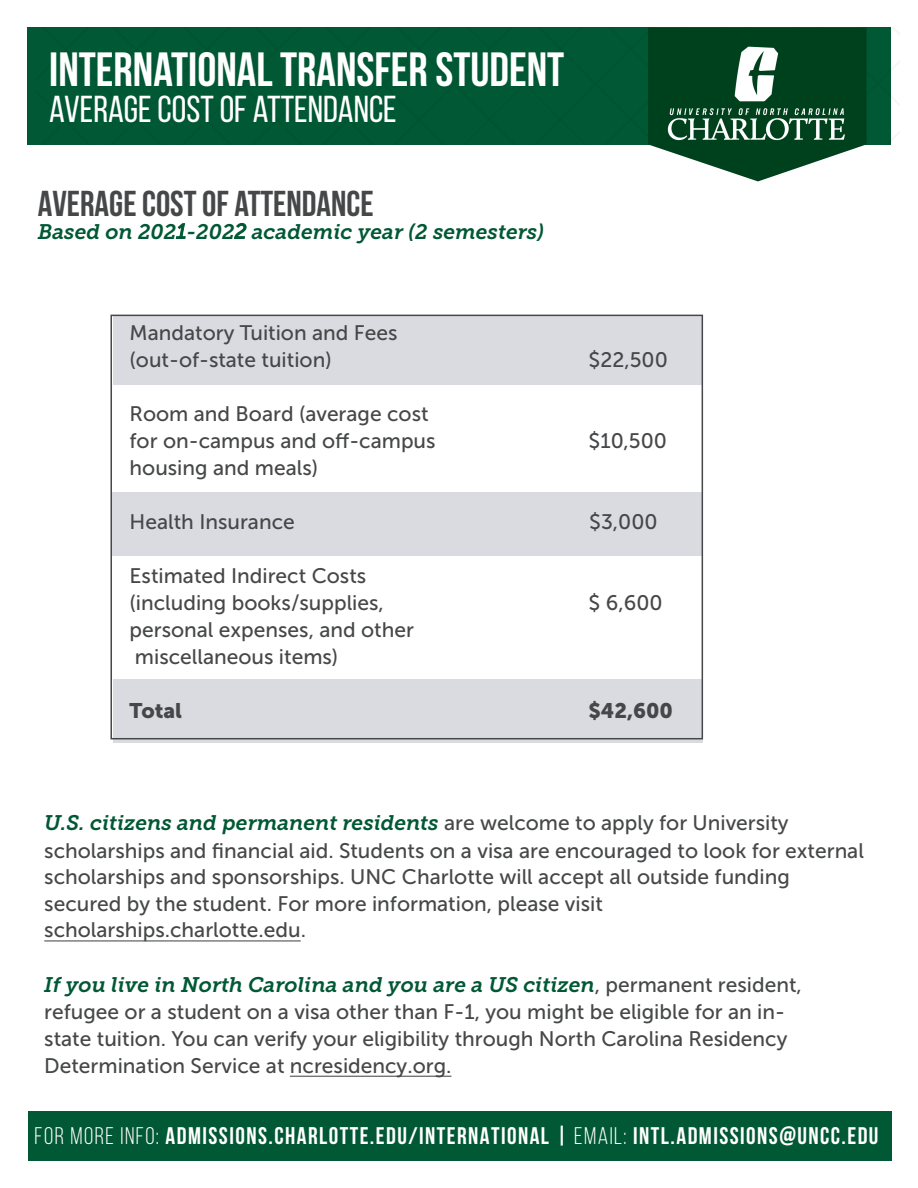
<style>
.page{position:relative;width:918px;height:1188px;background:#fff}
.page>*{position:absolute;margin:0;border:0;box-sizing:border-box;transform-origin:0 0}
.t1{font:700 48px "Bebas Neue";color:#fff}
.t2{font:37.5px "Bebas Neue";color:#fff}
.t3{font:700 36px "Bebas Neue";color:#464748}
.t4{font:700 24px "Bebas Neue";letter-spacing:.06em;color:#fff}
.t5{font:21px/27px "Museo Sans 500";color:#464748}
.t6{font:italic 21px "Museo Slab 700";color:#005834}
.t7{font:21px "Museo Sans 900";color:#464748}
.s1{font-family:"Museo Sans 500"}
.s2{font-family:"Museo Slab 700";font-style:italic;color:#005834}
.s3{font-weight:400}
.s4{font-style:inherit}
</style>
<div class="page">
<div style="left:113px;top:315px;width:590px;height:69px;background:#dadae1"></div>
<div style="left:112px;top:492px;width:590px;height:64px;background:#dadae1"></div>
<div style="left:113px;top:679px;width:590px;height:63px;background:#dadae1"></div>
<div style="left:27px;top:27px;width:864px;height:117px;background:#005834"></div>
<svg style="left:648px;top:28px;width:218px;height:153px"></svg>
<div style="left:28px;top:1112px;width:864px;height:49px;background:#005834"></div>
<div style="left:110px;top:315px;width:593px;height:424px;border:2px solid #464748"></div>
<img style="left:658px;top:28px;width:199px;height:132px">
<hr style="left:44px;top:940px;width:257px;height:2px;background:#464748">
<hr style="left:290px;top:1076px;width:161px;height:1px;background:#464748">
<p class="t1" style="left:49px;top:43px;width:517px">INTERNATIONAL TRANSFER STUDENT</p>
<p class="t2" style="left:49px;top:88px;width:349px">AVERAGE COST OF ATTENDANCE</p>
<p class="t3" style="left:38px;top:184px;width:337px">AVERAGE COST OF ATTENDANCE</p>
<p class="t6" style="left:38px;top:219px;width:508px">Based on 202<span class="s1">1</span>-202<span class="s1">2</span> academic year (2 semesters)</p>
<p class="t5" style="left:130px;top:319px;width:269px">Mandatory Tuition and Fees</p>
<p class="t5" style="left:130px;top:346px;width:204px">(out-of-state tuition)</p>
<p class="t5" style="left:589px;top:346px;width:81px">$22,500</p>
<p class="t5" style="left:130px;top:400px;width:308px">Room and Board (average cost for on-campus and off-campus</p>
<p class="t5" style="left:589px;top:427px;width:80px">$10,500</p>
<p class="t5" style="left:130px;top:454px;width:190px">housing and meals)</p>
<p class="t5" style="left:130px;top:508px;width:167px">Health Insurance</p>
<p class="t5" style="left:130px;top:562px;width:286px">Estimated Indirect Costs (including books/supplies, personal expenses, and other miscellaneous items)</p>
<p class="t7" style="left:130px;top:698px;width:54px">Total</p>
<p class="t7" style="left:589px;top:698px;width:86px">$42,600</p>
<p class="t5" style="left:589px;top:508px;width:70px">$3,000</p>
<p class="t5" style="left:44px;top:810px;width:821px"><span class="s2">U.S. citizens and permanent residents</span> are welcome to apply for University scholarships and financial aid. Students on a visa are encouraged to look for external scholarships and sponsorships. UNC Charlotte will accept all outside funding secured by the student. For more information, please visit scholarships.charlotte.edu.</p>
<p class="t5" style="left:44px;top:971px;width:759px"><span class="s2">If you live in North Carolina and you are a US citizen</span>, permanent resident, refugee or a student on a visa other than F-1, you might be eligible for an in&shy;state tuition. You can verify your eligibility through North Carolina Residency Determination Service at ncresidency.org.</p>
<p class="t4" style="left:35px;top:1123px;width:845px"><span class="s3">FOR MORE INFO:</span> ADMISSIONS.<span class="s4">CHARLOTTE</span>.EDU/INTERNATIONAL | <span class="s3">EMAIL:</span> INTL.ADMISSIONS@UNCC.EDU</p>
</div>
